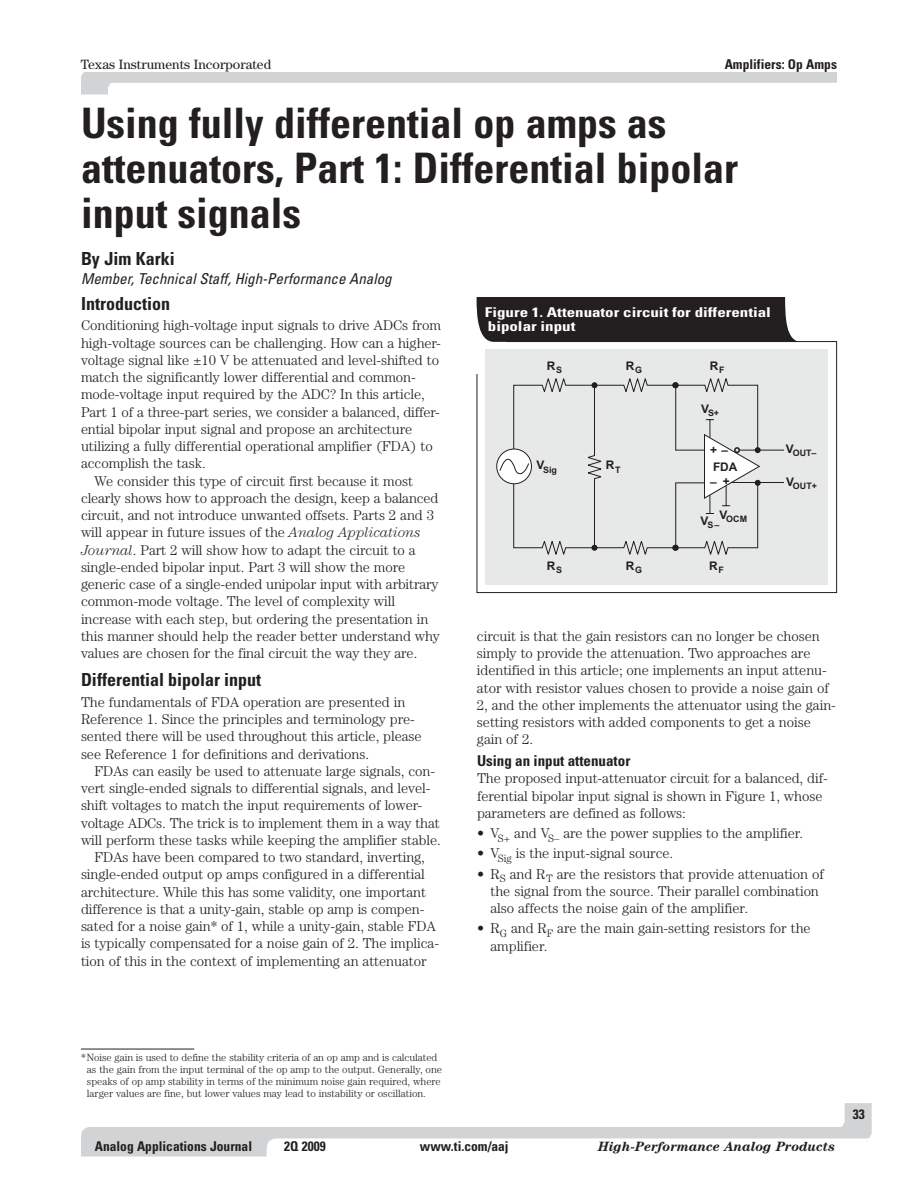
<style>
.page{position:relative;width:918px;height:1188px;background:#fff}
.page>*{position:absolute;margin:0;border:0;box-sizing:border-box;transform-origin:0 0}
.t1{font:700 condensed 42px/45px "Univers";color:#231f20}
.t2{font:700 condensed 18px "Univers";color:#231f20}
.t3{font:italic condensed 15px "Univers";color:#231f20}
.t4{font:700 condensed 15px "Univers";color:#231f20}
.t5{font:300 14.25px/17.2px "Century";letter-spacing:-.005em;color:#231f20}
.t6{font:700 condensed 13.5px "Univers";color:#231f20}
.t7{font:700 condensed 13.5px/15px "Univers";color:#fff;scale:1.26 1}
.t8{font:italic 700 13.5px "Century";color:#231f20}
.t9{font:13.5px "Century";color:#231f20}
.t10{font:700 11.85px "Arial";color:#231f20}
.t11{font:300 10.5px/12px "Century";letter-spacing:-.005em;color:#231f20}
.t12{font:700 8.85px "Arial";color:#231f20}
.s1{font-style:italic}
</style>
<div class="page">
<svg style="left:81px;top:72px;width:756px;height:22px"></svg>
<svg style="left:81px;top:1103px;width:791px;height:53px"></svg>
<div style="left:283px;top:1139px;width:554px;height:17px;background:#fff"></div>
<hr style="left:81px;top:1049px;width:113px;height:1px;background:#231f20">
<div style="left:477px;top:341px;width:360px;height:252px;border:1px solid #231f20"></div>
<div style="left:474px;top:298px;width:32px;height:76px;background:#fff"></div>
<div style="left:486px;top:349px;width:342px;height:236px;background:#e7e8e8"></div>
<svg style="left:513px;top:378px;width:159px;height:177px"></svg>
<svg style="left:585px;top:382px;width:19px;height:169px"></svg>
<svg style="left:497px;top:449px;width:34px;height:35px"></svg>
<div style="left:496px;top:449px;width:36px;height:35px;border:1px solid #231f20;border-radius:50%"></div>
<svg style="left:499px;top:446px;width:31px;height:30px"></svg>
<div style="left:476px;top:297px;width:325px;height:45px;background:#231f20"></div>
<svg style="left:672px;top:378px;width:112px;height:177px"></svg>
<p class="t9" style="left:81px;top:56px;width:192px">Texas Instruments Incorporated</p>
<p class="t6" style="left:725px;top:56px;width:114px">Amplifiers: Op Amps</p>
<h1 class="t1" style="left:81px;top:101px;width:659px">Using fully differential op amps as attenuators, Part 1: Differential bipolar input signals</h1>
<p class="t2" style="left:81px;top:248px;width:95px">By Jim Karki</p>
<p class="t3" style="left:81px;top:270px;width:312px">Member, Technical Staff, High-Performance Analog</p>
<p class="t2" style="left:81px;top:293px;width:91px">Introduction</p>
<p class="t5" style="left:81px;top:317px;width:361px">Conditioning high-voltage input signals to drive ADCs from</p>
<p class="t5" style="left:81px;top:334px;width:362px">high-voltage sources can be challenging. How can a higher-</p>
<p class="t5" style="left:81px;top:351px;width:360px">voltage signal like ±10 V be attenuated and level-shifted to</p>
<p class="t5" style="left:81px;top:368px;width:336px">match the significantly lower differential and common-</p>
<p class="t5" style="left:81px;top:386px;width:345px">mode-voltage input required by the ADC? In this article,</p>
<p class="t5" style="left:81px;top:403px;width:359px">Part 1 of a three-part series, we consider a balanced, differ-</p>
<p class="t5" style="left:81px;top:420px;width:333px">ential bipolar input signal and propose an architecture</p>
<p class="t5" style="left:81px;top:437px;width:353px">utilizing a fully differential operational amplifier (FDA) to</p>
<p class="t5" style="left:81px;top:455px;width:126px">accomplish the task.</p>
<p class="t5" style="left:94px;top:472px;width:320px">We consider this type of circuit first because it most</p>
<p class="t5" style="left:81px;top:489px;width:359px">clearly shows how to approach the design, keep a balanced</p>
<p class="t5" style="left:81px;top:506px;width:355px">circuit, and not introduce unwanted offsets. Parts 2 and 3</p>
<p class="t5" style="left:81px;top:524px;width:341px">will appear in future issues of the <span class="s1">Analog Applications</span></p>
<p class="t5" style="left:81px;top:541px;width:336px"><span class="s1">Journal</span>. Part 2 will show how to adapt the circuit to a</p>
<p class="t5" style="left:81px;top:558px;width:326px">single-ended bipolar input. Part 3 will show the more</p>
<p class="t5" style="left:81px;top:575px;width:359px">generic case of a single-ended unipolar input with arbitrary</p>
<p class="t5" style="left:81px;top:593px;width:316px">common-mode voltage. The level of complexity will</p>
<p class="t5" style="left:81px;top:610px;width:349px">increase with each step, but ordering the presentation in</p>
<p class="t5" style="left:81px;top:627px;width:361px">this manner should help the reader better understand why</p>
<p class="t5" style="left:81px;top:644px;width:338px">values are chosen for the final circuit the way they are.</p>
<p class="t2" style="left:81px;top:669px;width:182px">Differential bipolar input</p>
<p class="t5" style="left:81px;top:693px;width:342px">The fundamentals of FDA operation are presented in Reference 1. Since the principles and terminology pre&shy;sented there will be used throughout this article, please see Reference 1 for definitions and derivations.</p>
<p class="t5" style="left:94px;top:762px;width:342px">FDAs can easily be used to attenuate large signals, con-</p>
<p class="t5" style="left:81px;top:779px;width:351px">vert single-ended signals to differential signals, and level-</p>
<p class="t5" style="left:81px;top:797px;width:343px">shift voltages to match the input requirements of lower-</p>
<p class="t5" style="left:81px;top:814px;width:360px">voltage ADCs. The trick is to implement them in a way that</p>
<p class="t5" style="left:81px;top:831px;width:361px">will perform these tasks while keeping the amplifier stable.</p>
<p class="t5" style="left:94px;top:848px;width:332px">FDAs have been compared to two standard, inverting,</p>
<p class="t5" style="left:81px;top:866px;width:345px">single-ended output op amps configured in a differential</p>
<p class="t5" style="left:81px;top:883px;width:347px">architecture. While this has some validity, one important</p>
<p class="t5" style="left:81px;top:900px;width:345px">difference is that a unity-gain, stable op amp is compen-</p>
<p class="t5" style="left:81px;top:917px;width:357px">sated for a noise gain* of 1, while a unity-gain, stable FDA</p>
<p class="t5" style="left:81px;top:935px;width:360px">is typically compensated for a noise gain of 2. The implica-</p>
<p class="t5" style="left:81px;top:952px;width:347px">tion of this in the context of implementing an attenuator</p>
<p class="t7" style="left:485px;top:304px;width:229px">Figure 1. Attenuator circuit for differential bipolar input</p>
<p class="t10" style="left:547px;top:361px;width:17px">R<sub>S</sub></p>
<p class="t12" style="left:536px;top:466px;width:22px"><sup>V</sup>Sig</p>
<p class="t10" style="left:626px;top:361px;width:18px">R<sub>G</sub></p>
<p class="t10" style="left:606px;top:461px;width:16px">R<sub>T</sub></p>
<p class="t10" style="left:547px;top:561px;width:17px">R<sub>S</sub></p>
<p class="t10" style="left:626px;top:561px;width:18px">R<sub>G</sub></p>
<p class="t10" style="left:710px;top:362px;width:16px">R<sub>F</sub></p>
<p class="t12" style="left:701px;top:410px;width:20px"><sup>V</sup>S+</p>
<p class="t10" style="left:710px;top:445px;width:8px">+</p>
<p class="t10" style="left:710px;top:477px;width:8px">–</p>
<p class="t12" style="left:719px;top:516px;width:29px"><sup>V</sup>OCM</p>
<p class="t12" style="left:701px;top:521px;width:20px"><sup>V</sup>S –</p>
<p class="t10" style="left:709px;top:561px;width:16px">R<sub>F</sub></p>
<p class="t12" style="left:786px;top:449px;width:32px"><sup>V</sup>OUT–</p>
<p class="t12" style="left:786px;top:482px;width:32px"><sup>V</sup>OUT+</p>
<p class="t5" style="left:477px;top:627px;width:361px">circuit is that the gain resistors can no longer be chosen simply to provide the attenuation. Two approaches are identified in this article; one implements an input attenu&shy;ator with resistor values chosen to provide a noise gain of 2, and the other implements the attenuator using the gain&shy;setting resistors with added components to get a noise gain of 2.</p>
<p class="t4" style="left:477px;top:752px;width:155px">Using an input attenuator</p>
<p class="t5" style="left:477px;top:770px;width:352px">The proposed input-attenuator circuit for a balanced, dif&shy;ferential bipolar input signal is shown in Figure 1, whose parameters are defined as follows:</p>
<p class="t5" style="left:477px;top:824px;width:328px">• V<sub>S+</sub> and V<sub>S–</sub> are the power supplies to the amplifier.</p>
<p class="t5" style="left:477px;top:845px;width:198px">• V<sub>Sig</sub> is the input-signal source.</p>
<p class="t5" style="left:490px;top:865px;width:335px;text-indent:-13px">• R<sub>S</sub> and R<sub>T</sub> are the resistors that provide attenuation of the signal from the source. Their parallel combination also affects the noise gain of the amplifier.</p>
<p class="t5" style="left:491px;top:920px;width:322px;text-indent:-14px">• R<sub>G</sub> and R<sub>F</sub> are the main gain-setting resistors for the amplifier.</p>
<p class="t11" style="left:87px;top:1052px;width:357px;text-indent:-6px">*Noise gain is used to define the stability criteria of an op amp and is calculated as the gain from the input terminal of the op amp to the output. Generally, one speaks of op amp stability in terms of the minimum noise gain required, where larger values are fine, but lower values may lead to instability or oscillation.</p>
<p class="t6" style="left:95px;top:1138px;width:159px">Analog Applications Journal</p>
<p class="t6" style="left:284px;top:1138px;width:43px">2Q 2009</p>
<p class="t6" style="left:420px;top:1138px;width:90px">www.ti.com/aaj</p>
<p class="t8" style="left:598px;top:1139px;width:239px">High-Performance Analog Products</p>
<p class="t6" style="left:853px;top:1106px;width:13px">33</p>
</div>
